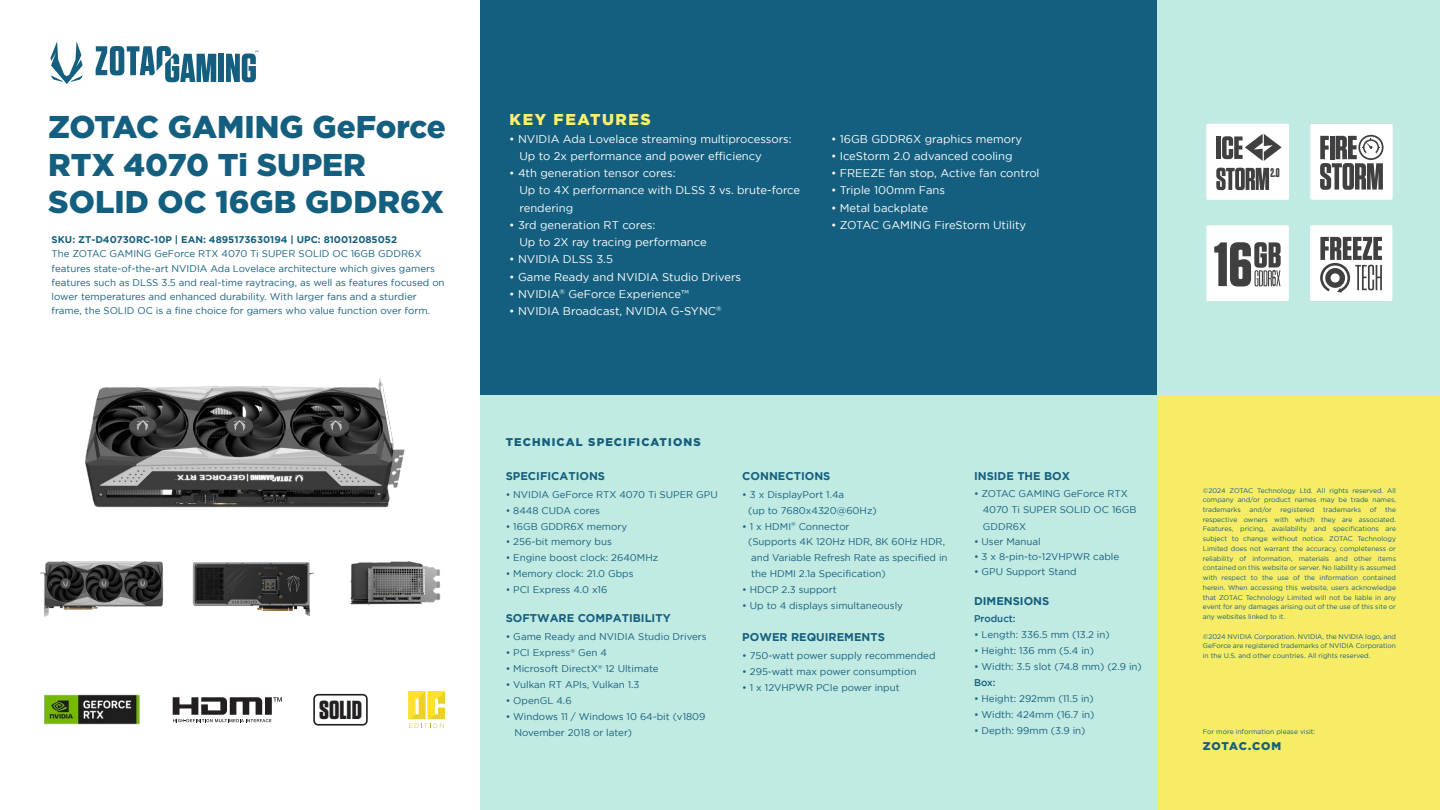
<style>
.page{position:relative;width:1440px;height:810px;background:#fff}
.page>*{position:absolute;margin:0;border:0;box-sizing:border-box;transform-origin:0 0}
.t1{font:700 62.1px "Tungsten";color:#404041}
.t2{font:900 31.5px/37.5px "Gotham";color:#145f7f}
.t3{font:700 26.1px "Tungsten";color:#232020}
.t4{font:500 22.8px "Tungsten";color:#404041;scale:.58 1}
.t5{font:900 15.75px "Gotham";letter-spacing:.1em;color:#fbf06e}
.t6{font:700 12.52px "Tungsten";color:#404041;scale:.8 1}
.t7{font:11.25px/17.2px "Gotham";color:#fff}
.t8{font:700 11.25px "Gotham";color:#145f7f}
.t9{font:900 11.25px "Gotham";letter-spacing:.1em;color:#145f7f}
.t10{font:900 11.25px "Gotham";letter-spacing:.07em;color:#145f7f}
.t11{font:9.75px/14.2px "Gotham";color:#145f7f}
.t12{font:700 9.75px "Gotham";color:#145f7f}
.t13{font:500 9.75px "Gotham";color:#145f7f}
.t14{font:6.75px/9.8px "Gotham";color:#145f7f;text-align:justify}
</style>
<div class="page">
<div style="left:1158px;top:384px;width:282px;height:426px;background:#f6ec65"></div>
<div style="left:480px;top:384px;width:678px;height:426px;background:#c1eae2"></div>
<div style="left:480px;top:0;width:678px;height:394px;background:#145f7f"></div>
<div style="left:1157px;top:0;width:283px;height:394px;background:#c1eae2"></div>
<svg style="left:50px;top:41px;width:33px;height:43px"></svg>
<svg style="left:96px;top:46px;width:120px;height:36px"></svg>
<div style="left:218px;top:54px;width:6px;height:28px;background:#145f7f"></div>
<svg style="left:226px;top:51px;width:32px;height:31px"></svg>
<svg style="left:173px;top:697px;width:109px;height:25px"></svg>
<img style="left:44px;top:694px;width:96px;height:31px">
<div style="left:1310px;top:124px;width:83px;height:76px;background:#fff;border-radius:2px"></div>
<svg style="left:1320px;top:135px;width:64px;height:55px"></svg>
<div style="left:1310px;top:225px;width:82px;height:76px;background:#fff;border-radius:2px"></div>
<svg style="left:1320px;top:237px;width:62px;height:56px"></svg>
<div style="left:1206px;top:225px;width:83px;height:76px;background:#fff;border-radius:2px"></div>
<svg style="left:1254px;top:242px;width:27px;height:44px"></svg>
<div style="left:1206px;top:124px;width:83px;height:76px;background:#fff;border-radius:2px"></div>
<hr style="left:1217px;top:136px;width:4px;height:23px;background:#404041">
<svg style="left:1216px;top:168px;width:53px;height:22px"></svg>
<svg style="left:1222px;top:134px;width:60px;height:27px"></svg>
<svg style="left:313px;top:694px;width:55px;height:32px"></svg>
<img style="left:85px;top:378px;width:447px;height:130px">
<img style="left:197px;top:562px;width:105px;height:49px">
<img style="left:40px;top:561px;width:157px;height:56px">
<img style="left:302px;top:561px;width:139px;height:55px">
<svg style="left:408px;top:691px;width:37px;height:37px"></svg>
<h2 class="t2" style="left:48px;top:108px;width:399px">ZOTAC GAMING GeForce<br>RTX 4070 Ti SUPER<br>SOLID OC 16GB GDDR6X</h2>
<p class="t12" style="left:52px;top:234px;width:347px">SKU: ZT-D40730RC-10P | EAN: 4895173630194 | UPC: 810012085052</p>
<p class="t11" style="left:52px;top:247px;width:395px">The ZOTAC GAMING GeForce RTX 4070 Ti SUPER SOLID OC 16GB GDDR6X features state-of-the-art NVIDIA Ada Lovelace architecture which gives gamers features such as DLSS 3.5 and real-time raytracing, as well as features focused on lower temperatures and enhanced durability. With larger fans and a sturdier frame, the SOLID OC is a fine choice for gamers who value function over form.</p>
<h3 class="t3" style="left:319px;top:696px;width:44px">SOLID</h3>
<h3 class="t5" style="left:510px;top:110px;width:143px">KEY FEATURES</h3>
<p class="t7" style="left:519px;top:130px;width:274px;text-indent:-10px">• NVIDIA Ada Lovelace streaming multiprocessors:<br>Up to 2x performance and power efficiency</p>
<p class="t7" style="left:519px;top:164px;width:282px;text-indent:-10px">• 4th generation tensor cores:<br>Up to 4X performance with DLSS 3 vs. brute-force rendering</p>
<p class="t7" style="left:519px;top:216px;width:189px;text-indent:-10px">• 3rd generation RT cores:<br>Up to 2X ray tracing performance</p>
<p class="t7" style="left:509px;top:251px;width:105px">• NVIDIA DLSS 3.5</p>
<p class="t7" style="left:509px;top:268px;width:233px">• Game Ready and NVIDIA Studio Drivers</p>
<p class="t7" style="left:509px;top:285px;width:181px">• NVIDIA<sup>®</sup> GeForce Experience™</p>
<p class="t7" style="left:509px;top:302px;width:214px">• NVIDIA Broadcast, NVIDIA G-SYNC<sup>®</sup></p>
<p class="t7" style="left:831px;top:130px;width:193px">• 16GB GDDR6X graphics memory</p>
<p class="t7" style="left:831px;top:147px;width:183px">• IceStorm 2.0 advanced cooling</p>
<p class="t7" style="left:831px;top:164px;width:210px">• FREEZE fan stop, Active fan control</p>
<p class="t7" style="left:831px;top:182px;width:116px">• Triple 100mm Fans</p>
<p class="t7" style="left:831px;top:199px;width:99px">• Metal backplate</p>
<p class="t7" style="left:831px;top:216px;width:197px">• ZOTAC GAMING FireStorm Utility</p>
<p class="t9" style="left:506px;top:436px;width:197px">TECHNICAL SPECIFICATIONS</p>
<p class="t8" style="left:506px;top:470px;width:101px">SPECIFICATIONS</p>
<p class="t11" style="left:506px;top:487px;width:214px">• NVIDIA GeForce RTX 4070 Ti SUPER GPU</p>
<p class="t11" style="left:506px;top:503px;width:96px">• 8448 CUDA cores</p>
<p class="t11" style="left:506px;top:519px;width:123px">• 16GB GDDR6X memory</p>
<p class="t11" style="left:506px;top:535px;width:108px">• 256-bit memory bus</p>
<p class="t11" style="left:506px;top:551px;width:154px">• Engine boost clock: 2640MHz</p>
<p class="t11" style="left:506px;top:567px;width:129px">• Memory clock: 21.0 Gbps</p>
<p class="t11" style="left:506px;top:583px;width:103px">• PCI Express 4.0 x16</p>
<p class="t8" style="left:506px;top:611px;width:167px">SOFTWARE COMPATIBILITY</p>
<p class="t11" style="left:506px;top:629px;width:203px">• Game Ready and NVIDIA Studio Drivers</p>
<p class="t11" style="left:506px;top:645px;width:103px">• PCI Express<sup>®</sup> Gen 4</p>
<p class="t11" style="left:506px;top:661px;width:154px">• Microsoft DirectX<sup>®</sup> 12 Ultimate</p>
<p class="t11" style="left:506px;top:677px;width:135px">• Vulkan RT APIs, Vulkan 1.3</p>
<p class="t11" style="left:506px;top:693px;width:67px">• OpenGL 4.6</p>
<p class="t11" style="left:514px;top:708px;width:193px;line-height:16px;text-indent:-9px">• Windows 11 / Windows 10 64-bit (v1809<br>November 2018 or later)</p>
<p class="t8" style="left:742px;top:470px;width:90px">CONNECTIONS</p>
<p class="t11" style="left:748px;top:486px;width:130px;line-height:16px;text-indent:-6px">• 3 x DisplayPort 1.4a<br>(up to 7680x4320@60Hz)</p>
<p class="t11" style="left:742px;top:519px;width:109px">• 1 x HDMI<sup>®</sup> Connector</p>
<p class="t11" style="left:748px;top:535px;width:198px">(Supports 4K 120Hz HDR, 8K 60Hz HDR,</p>
<p class="t11" style="left:751px;top:551px;width:198px">and Variable Refresh Rate as specified in</p>
<p class="t11" style="left:751px;top:567px;width:136px">the HDMI 2.1a Specification)</p>
<p class="t11" style="left:742px;top:583px;width:96px">• HDCP 2.3 support</p>
<p class="t11" style="left:742px;top:599px;width:162px">• Up to 4 displays simultaneously</p>
<p class="t8" style="left:742px;top:631px;width:144px">POWER REQUIREMENTS</p>
<p class="t11" style="left:742px;top:648px;width:195px">• 750-watt power supply recommended</p>
<p class="t11" style="left:742px;top:664px;width:176px">• 295-watt max power consumption</p>
<p class="t11" style="left:742px;top:680px;width:159px">• 1 x 12VHPWR PCIe power input</p>
<p class="t8" style="left:974px;top:470px;width:98px">INSIDE THE BOX</p>
<p class="t11" style="left:983px;top:485px;width:155px;line-height:16.5px;text-indent:-9px">• ZOTAC GAMING GeForce RTX<br>4070 Ti SUPER SOLID OC 16GB<br>GDDR6X</p>
<p class="t11" style="left:974px;top:534px;width:68px">• User Manual</p>
<p class="t11" style="left:974px;top:549px;width:147px">• 3 x 8-pin-to-12VHPWR cable</p>
<p class="t11" style="left:974px;top:564px;width:104px">• GPU Support Stand</p>
<p class="t8" style="left:974px;top:594px;width:77px">DIMENSIONS</p>
<p class="t13" style="left:974px;top:613px;width:43px">Product:</p>
<p class="t11" style="left:974px;top:628px;width:137px">• Length: 336.5 mm (13.2 in)</p>
<p class="t11" style="left:974px;top:644px;width:122px">• Height: 136 mm (5.4 in)</p>
<p class="t11" style="left:974px;top:660px;width:169px">• Width: 3.5 slot (74.8 mm) (2.9 in)</p>
<p class="t13" style="left:974px;top:677px;width:23px">Box:</p>
<p class="t11" style="left:974px;top:691px;width:121px">• Height: 292mm (11.5 in)</p>
<p class="t11" style="left:974px;top:707px;width:122px">• Width: 424mm (16.7 in)</p>
<p class="t11" style="left:974px;top:723px;width:113px">• Depth: 99mm (3.9 in)</p>
<p class="t6" style="left:1270px;top:166px;width:13px">2.0</p>
<h1 class="t1" style="left:1214px;top:231px;width:40px">16</h1>
<h3 class="t4" style="left:1272px;top:267px;width:10px">6</h3>
<p class="t14" style="left:1203px;top:485px;width:195px">©2024 ZOTAC Technology Ltd. All rights reserved. All company and/or product names may be trade names, trademarks</p>
<p class="t14" style="left:1249px;top:505px;width:24px">and/or</p>
<p class="t14" style="left:1281px;top:505px;width:35px">registered</p>
<p class="t14" style="left:1323px;top:505px;width:39px">trademarks</p>
<p class="t14" style="left:1370px;top:505px;width:8px">of</p>
<p class="t14" style="left:1203px;top:505px;width:195px;text-indent:182px">the respective owners with which they are associated.<br>Features, pricing, availability and specifications are subject to change without notice. ZOTAC Technology Limited does not warrant the accuracy, completeness or reliability of information, materials and other items contained on this website or server. No liability is assumed with respect to the use of the information contained herein. When accessing this website, users acknowledge that ZOTAC Technology Limited will not be liable in any event for any damages arising out of the use of this site or any websites linked to it.</p>
<p class="t14" style="left:1203px;top:631px;width:195px">©2024 NVIDIA Corporation. NVIDIA, the NVIDIA logo, and GeForce are registered trademarks of NVIDIA Corporation in the U.S. and other countries. All rights reserved.</p>
<p class="t14" style="left:1203px;top:726px;width:114px">For more information please visit:</p>
<p class="t10" style="left:1203px;top:739px;width:80px">ZOTAC.COM</p>
</div>
